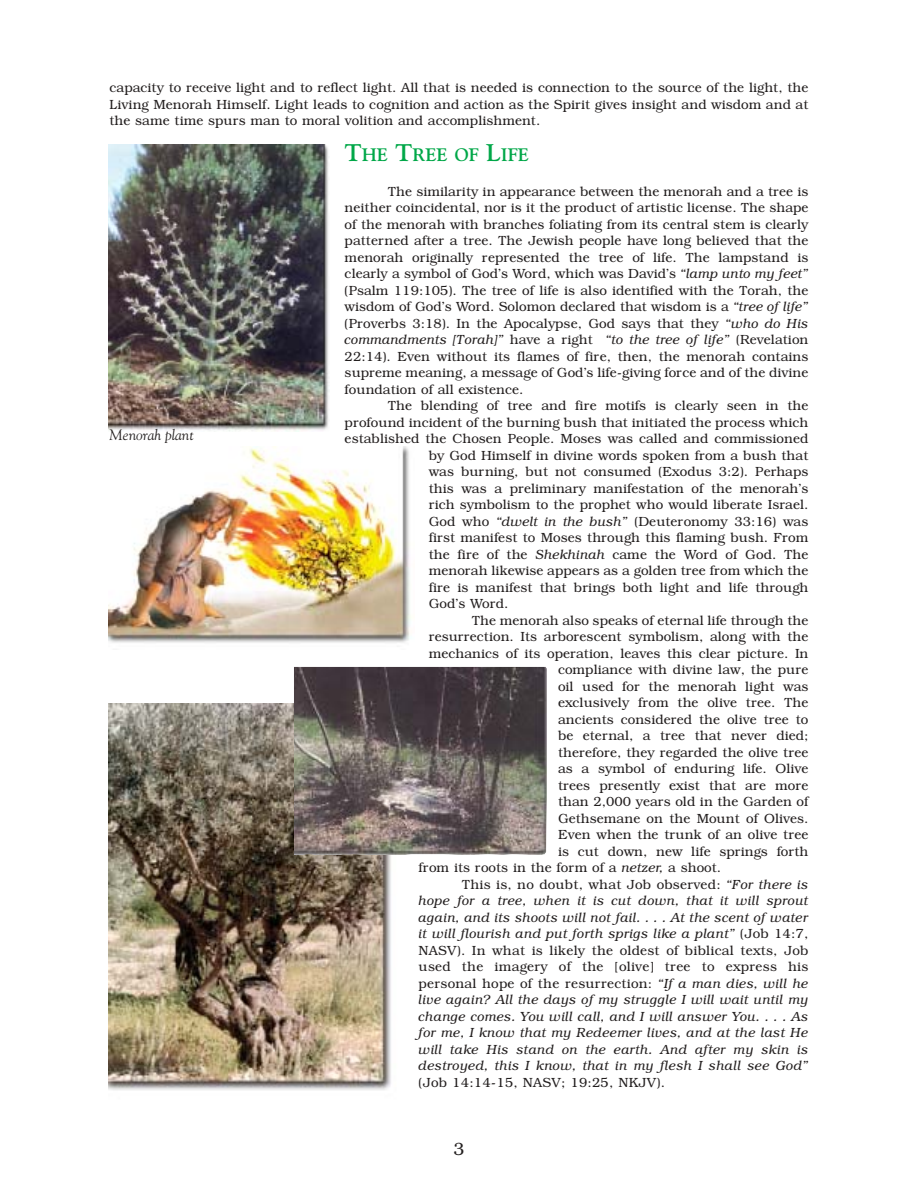
<style>
.page{position:relative;width:918px;height:1188px;background:#fff}
.page>*{position:absolute;margin:0;border:0;box-sizing:border-box;transform-origin:0 0}
.t1{font:700 18px "Goudy";color:#00a748}
.t2{font:300 18px "Bookman";color:#231f1f}
.t3{font:italic 15px "Goudy";color:#231f1f}
.t4{font:300 13.5px/16.5px "Bookman";color:#231f1f;text-align:justify}
.t5{font:italic 300 13.5px "Bookman";letter-spacing:.01em;color:#231f1f}
.s1{font-size:24px}
.s2{font-style:italic}
.s3{font-style:normal}
</style>
<div class="page">
<img style="left:108px;top:145px;width:221px;height:287px">
<img style="left:108px;top:447px;width:303px;height:196px">
<img style="left:108px;top:704px;width:283px;height:386px">
<img style="left:294px;top:667px;width:253px;height:188px">
<p class="t4" style="left:110px;top:81px;width:701px">capacity to receive light and to reflect light. All that is needed is connection to the source of the light, the Living Menorah Himself. Light leads to cognition and action as the Spirit gives insight and wisdom and at the same time spurs man to moral volition and accomplishment.</p>
<h1 class="t1" style="left:345px;top:148px;width:186px"><span class="s1">T</span>HE <span class="s1">T</span>REE OF <span class="s1">L</span>IFE</h1>
<p class="t4" style="left:345px;top:184px;width:465px;text-indent:43px">The similarity in appearance between the menorah and a tree is neither coincidental, nor is it the product of artistic license. The shape of the menorah with branches foliating from its central stem is clearly patterned after a tree. The Jewish people have long believed that the menorah originally represented the tree of life. The lampstand is clearly a symbol of God’s Word, which was David’s <span class="s2">“lamp unto my feet” </span>(Psalm 119:105). The tree of life is also identified with the Torah, the wisdom of God’s Word. Solomon declared that wisdom is a <span class="s2">“tree of life” </span>(Proverbs 3:18). In the Apocalypse, God says that they <span class="s2">“who do His commandments [Torah]”</span> have a right <span class="s2">“to the tree of life”</span> (Revelation 22:14). Even without its flames of fire, then, the menorah contains supreme meaning, a message of God’s life-giving force and of the divine foundation of all existence.</p>
<p class="t4" style="left:388px;top:399px;width:422px">The blending of tree and fire motifs is clearly seen in the</p>
<p class="t4" style="left:345px;top:415px;width:465px">profound incident of the burning bush that initiated the process which</p>
<p class="t4" style="left:345px;top:432px;width:465px">established the Chosen People. Moses was called and commissioned</p>
<p class="t4" style="left:429px;top:448px;width:381px">by God Himself in divine words spoken from a bush that</p>
<p class="t4" style="left:429px;top:465px;width:381px">was burning, but not consumed (Exodus 3:2). Perhaps</p>
<p class="t4" style="left:429px;top:481px;width:381px">this was a preliminary manifestation of the menorah’s</p>
<p class="t4" style="left:429px;top:498px;width:381px">rich symbolism to the prophet who would liberate Israel.</p>
<p class="t4" style="left:429px;top:514px;width:381px">God who <span class="s2">“dwelt in the bush”</span> (Deuteronomy 33:16) was</p>
<p class="t4" style="left:429px;top:531px;width:381px">first manifest to Moses through this flaming bush. From</p>
<p class="t4" style="left:429px;top:547px;width:381px">the fire of the <span class="s2">Shekhinah</span> came the Word of God. The</p>
<p class="t4" style="left:429px;top:564px;width:381px">menorah likewise appears as a golden tree from which the</p>
<p class="t4" style="left:429px;top:580px;width:381px">fire is manifest that brings both light and life through</p>
<p class="t4" style="left:429px;top:597px;width:81px">God’s Word.</p>
<p class="t4" style="left:472px;top:613px;width:338px">The menorah also speaks of eternal life through the</p>
<p class="t4" style="left:429px;top:630px;width:381px">resurrection. Its arborescent symbolism, along with the</p>
<p class="t4" style="left:429px;top:646px;width:381px">mechanics of its operation, leaves this clear picture. In</p>
<p class="t4" style="left:558px;top:663px;width:252px">compliance with divine law, the pure</p>
<p class="t4" style="left:558px;top:679px;width:252px">oil used for the menorah light was</p>
<p class="t4" style="left:558px;top:696px;width:252px">exclusively from the olive tree. The</p>
<p class="t4" style="left:558px;top:712px;width:252px">ancients considered the olive tree to</p>
<p class="t4" style="left:558px;top:729px;width:252px">be eternal, a tree that never died;</p>
<p class="t4" style="left:558px;top:745px;width:252px">therefore, they regarded the olive tree</p>
<p class="t4" style="left:558px;top:762px;width:252px">as a symbol of enduring life. Olive</p>
<p class="t4" style="left:558px;top:778px;width:252px">trees presently exist that are more</p>
<p class="t4" style="left:558px;top:795px;width:252px">than 2,000 years old in the Garden of</p>
<p class="t4" style="left:558px;top:811px;width:252px">Gethsemane on the Mount of Olives.</p>
<p class="t4" style="left:558px;top:828px;width:252px">Even when the trunk of an olive tree</p>
<p class="t4" style="left:558px;top:844px;width:252px">is cut down, new life springs forth</p>
<p class="t4" style="left:419px;top:861px;width:304px">from its roots in the form of a <span class="s2">netzer,</span> a shoot.</p>
<p class="t4" style="left:462px;top:877px;width:348px">This is, no doubt, what Job observed: <span class="s2">“For there is</span></p>
<p class="t5" style="left:419px;top:895px;width:391px">hope for a tree, when it is cut down, that it will sprout</p>
<p class="t5" style="left:419px;top:912px;width:391px">again, and its shoots will not fail. . . . At the scent of water</p>
<p class="t5" style="left:419px;top:928px;width:391px">it will flourish and put forth sprigs like a plant” <span class="s3">(Job 14:7,</span></p>
<p class="t4" style="left:419px;top:943px;width:391px">NASV). In what is likely the oldest of biblical texts, Job</p>
<p class="t4" style="left:419px;top:960px;width:391px">used the imagery of the [olive] tree to express his</p>
<p class="t4" style="left:419px;top:976px;width:391px">personal hope of the resurrection: <span class="s2">“If a man dies, will he</span></p>
<p class="t5" style="left:419px;top:994px;width:391px">live again? All the days of my struggle I will wait until my</p>
<p class="t5" style="left:419px;top:1011px;width:391px">change comes. You will call, and I will answer You. . . . As</p>
<p class="t5" style="left:419px;top:1027px;width:391px">for me, I know that my Redeemer lives, and at the last He</p>
<p class="t5" style="left:419px;top:1044px;width:391px">will take His stand on the earth. And after my skin is</p>
<p class="t5" style="left:419px;top:1060px;width:391px">destroyed, this I know, that in my flesh I shall see God”</p>
<p class="t4" style="left:419px;top:1075px;width:248px">(Job 14:14-15, NASV; 19:25, NKJV).</p>
<p class="t3" style="left:110px;top:429px;width:86px">Menorah plant</p>
<h1 class="t2" style="left:453px;top:1141px;width:13px">3</h1>
</div>
